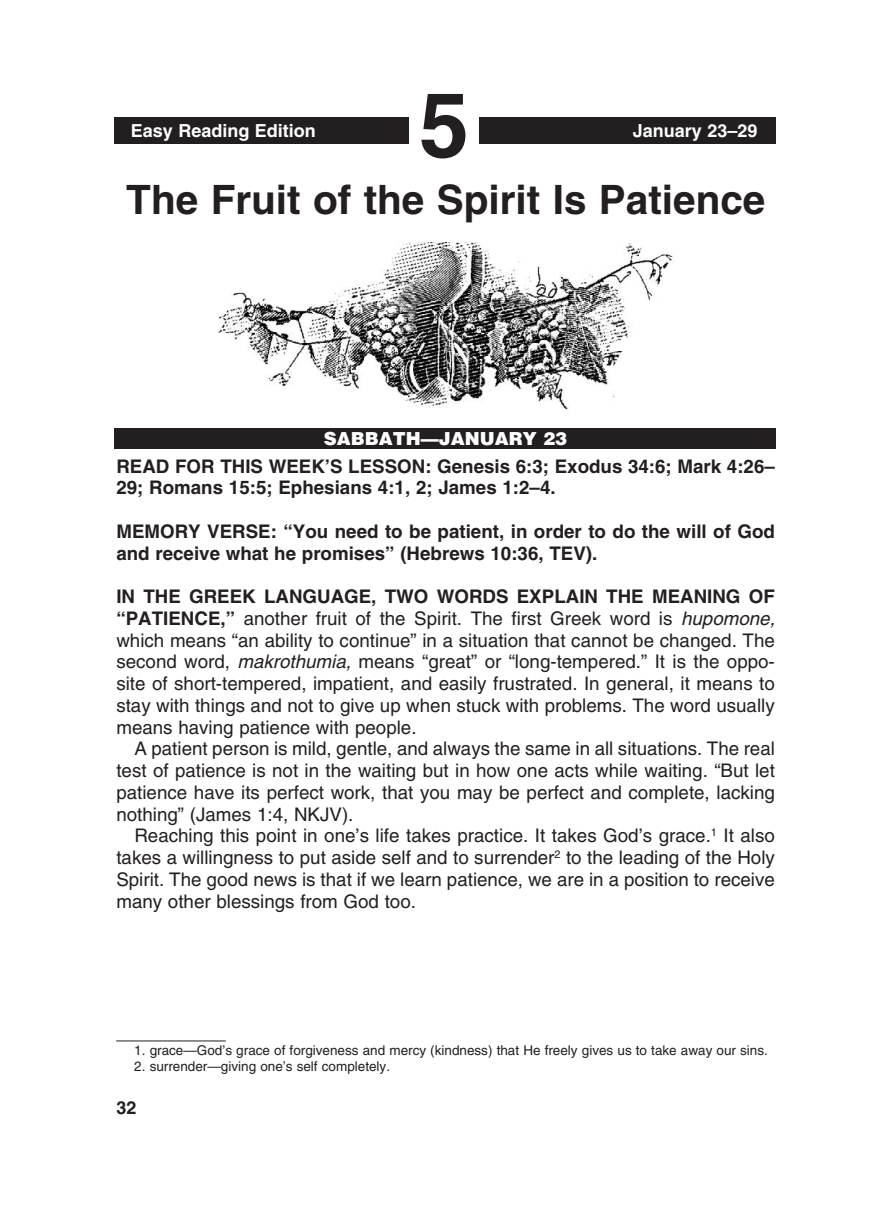
<style>
.page{position:relative;width:891px;height:1215px;background:#fff}
.page>*{position:absolute;margin:0;border:0;box-sizing:border-box;transform-origin:0 0}
.t1{font:700 90px "Helvetica";color:#231f20}
._0-Lesson_Title{font:700 40.5px "Helvetica";color:#231f20}
._1-Body{font:18.75px/21.8px "Helvetica";color:#231f20;text-align:justify}
._2-Body_bold{font:700 18.75px/21.8px "Helvetica";color:#231f20}
.t2{font:700 18px "Helvetica";color:#fff}
.t3{font:900 18px "Helvetica";color:#fff}
.t4{font:700 18px "Helvetica";color:#231f20}
._6-Footnotes_rule{font:13.5px "Helvetica";color:#231f20}
._7-footnotes{font:13.5px "Helvetica";color:#231f20}
.s1{font-weight:700}
.s2{font-style:italic}
</style>
<div class="page">
<img style="left:218px;top:243px;width:455px;height:167px">
<div style="left:115px;top:429px;width:661px;height:20px;background:#231f20"></div>
<div style="left:115px;top:117px;width:661px;height:27px;background:#231f20"></div>
<div style="left:409px;top:84px;width:70px;height:79px;background:#fff"></div>
<hr style="left:116px;top:1041px;width:110px;height:1px;background:#231f20">
<p class="t2" style="left:131px;top:120px;width:187px">Easy Reading Edition</p>
<p class="t1" style="left:419px;top:70px;width:52px">5</p>
<p class="t2" style="left:633px;top:120px;width:126px">January 23–29</p>
<p class="_0-Lesson_Title" style="left:126px;top:175px;width:641px">The Fruit of the Spirit Is Patience</p>
<p class="t3" style="left:324px;top:427px;width:245px">SABBATH—JANUARY 23</p>
<p class="_2-Body_bold" style="left:116px;top:455px;width:660px">READ FOR THIS WEEK’S LESSON: Genesis 6:3; Exodus 34:6; Mark 4:26–<br>29; Romans 15:5; Ephesians 4:1, 2; James 1:2–4.</p>
<p class="_2-Body_bold" style="left:116px;top:520px;width:660px">MEMORY VERSE: “You need to be patient, in order to do the will of God and receive what he promises” (Hebrews 10:36, TEV).</p>
<p class="_1-Body" style="left:116px;top:586px;width:660px"><span class="s1">IN THE GREEK LANGUAGE, TWO WORDS EXPLAIN THE MEANING OF “PATIENCE,”</span> another fruit of the Spirit. The first Greek word is <span class="s2">hupomone, </span>which means “an ability to continue” in a situation that cannot be changed. The second word, <span class="s2">makrothumia,</span> means “great” or “long-tempered. ” It is the oppo&shy;site of short-tempered, impatient, and easily frustrated. In general, it means to stay with things and not to give up when stuck with problems. The word usually means having patience with people.</p>
<p class="_1-Body" style="left:116px;top:738px;width:660px;text-indent:18px">A patient person is mild, gentle, and always the same in all situations. The real test of patience is not in the waiting but in how one acts while waiting. “But let patience have its perfect work, that you may be perfect and complete, lacking nothing” (James 1:4, NKJV).</p>
<p class="_1-Body" style="left:116px;top:825px;width:660px;text-indent:18px">Reaching this point in one’s life takes practice. It takes God’s grace. <sup>1</sup> It also takes a willingness to put aside self and to surrender<sup>2</sup> to the leading of the Holy Spirit. The good news is that if we learn patience, we are in a position to receive many other blessings from God too.</p>
<p class="_6-Footnotes_rule" style="left:134px;top:1042px;width:633px">1. grace—God’s grace of forgiveness and mercy (kindness) that He freely gives us to take away our sins.</p>
<p class="_7-footnotes" style="left:134px;top:1058px;width:255px">2. surrender—giving one’s self completely.</p>
<p class="t4" style="left:116px;top:1097px;width:22px">32</p>
</div>
